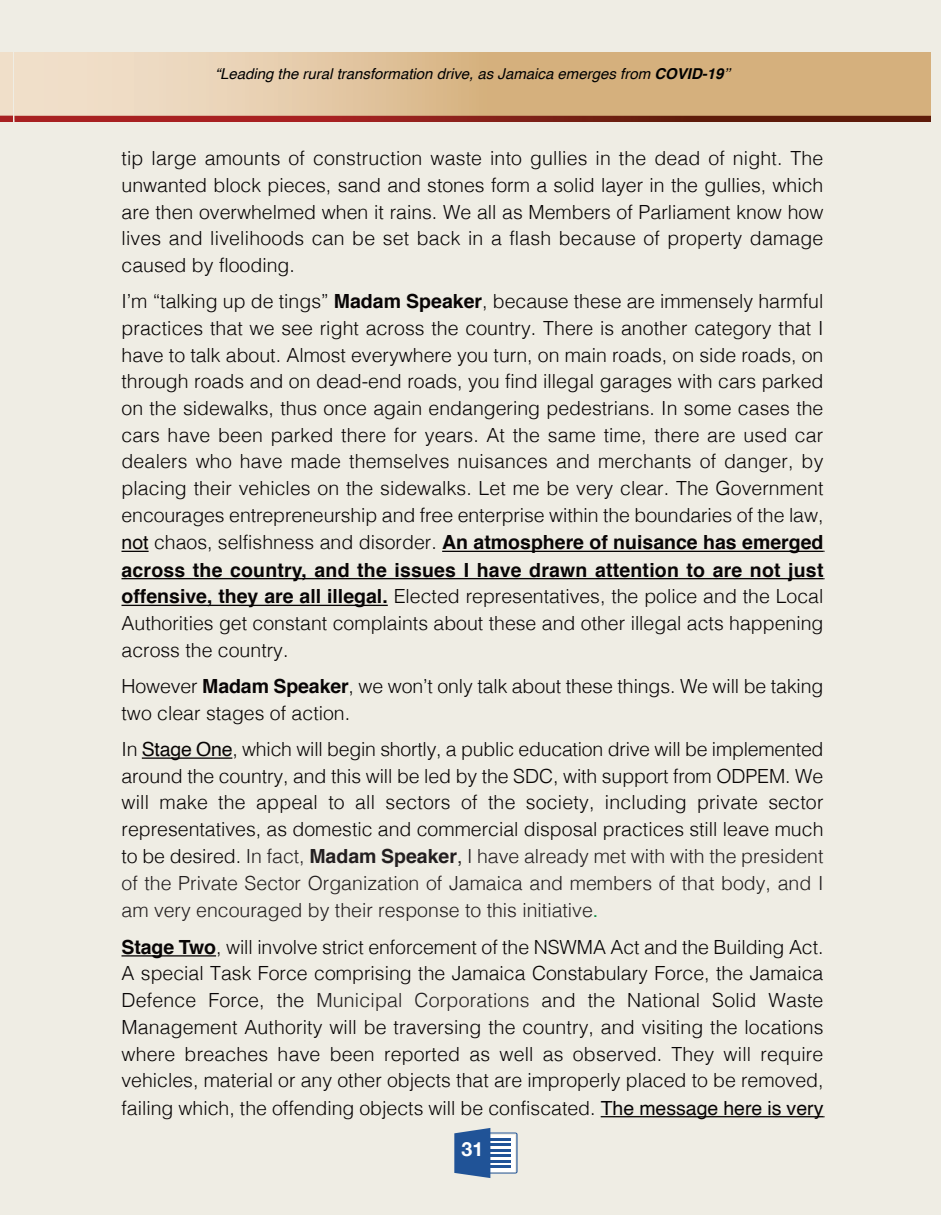
<style>
.page{position:relative;width:945px;height:1215px;background:#fff}
.page>*{position:absolute;margin:0;border:0;box-sizing:border-box;transform-origin:0 0}
.t1{font:300 19.5px/26.8px "Helvetica";color:#080505;text-align:justify}
.t2{font:700 19.5px "Helvetica Neue";color:#fff}
.t3{font:italic 15px "Helvetica";color:#000}
.s1{font-weight:700}
.s2{font-weight:400}
.s3{color:#231f20}
.s4{font-weight:700;color:#231f20}
.s5{font-weight:400;color:#231f20}
.s6{font-weight:400;color:#0d9344}
</style>
<div class="page">
<div style="left:0;top:0;width:941px;height:1215px;background:#efede4"></div>
<svg style="left:14px;top:52px;width:917px;height:64px"></svg>
<svg style="left:14px;top:116px;width:917px;height:6px"></svg>
<svg style="left:454px;top:1128px;width:64px;height:50px"></svg>
<div style="left:0;top:52px;width:13px;height:67px;background:#f0dfc9"></div>
<svg style="left:0;top:116px;width:13px;height:6px"></svg>
<svg style="left:122px;top:551px;width:27px;height:1px"></svg>
<hr style="left:442px;top:551px;width:382px;height:1px;background:#080505">
<hr style="left:122px;top:578px;width:702px;height:1px;background:#080505">
<hr style="left:122px;top:605px;width:266px;height:1px;background:#080505">
<hr style="left:142px;top:757px;width:90px;height:2px;background:#080505">
<hr style="left:122px;top:955px;width:94px;height:2px;background:#080505">
<hr style="left:601px;top:1116px;width:223px;height:1px;background:#080505">
<p class="t3" style="left:215px;top:68px;width:516px">“Leading the rural transformation drive, as Jamaica emerges from <span class="s1">COVID-19</span>’’</p>
<p class="t1" style="left:122px;top:147px;width:704px">tip large amounts of construction waste into gullies in the dead of night. The unwanted block pieces, sand and stones form a solid layer in the gullies, which are then overwhelmed when it rains. We all as Members of Parliament know how lives and livelihoods can be set back in a flash because of property damage caused by flooding.</p>
<p class="t1" style="left:122px;top:290px;width:704px">I’m “talking up de tings” <span class="s1">Madam Speaker</span>, because these are immensely harmful practices that we see right across the country. There is another category that I have to talk about. Almost everywhere you turn, on main roads, on side roads, on through roads and on dead-end roads, you find illegal garages with cars parked on the sidewalks, thus once again endangering pedestrians. In some cases the cars have been parked there for years. At the same time, there are used car dealers who have made themselves nuisances and merchants of danger, by placing their vehicles on the sidewalks. Let me be very clear. The Government encourages entrepreneurship and free enterprise within the boundaries of the law, <span class="s2">not</span> chaos, selfishness and disorder. <span class="s1">An atmosphere of nuisance has emerged across the country, and the issues I have drawn attention to are not just offensive, they are all illegal.</span> Elected representatives, the police and the Local Authorities get constant complaints about these and other illegal acts happening across the country.</p>
<p class="t1" style="left:122px;top:674px;width:704px">However <span class="s1">Madam Speaker</span>, we won’t only talk about these things. We will be taking two clear stages of action.</p>
<p class="t1" style="left:121px;top:737px;width:704px">In <span class="s2">Stage One</span>, which will begin shortly, a public education drive will be implemented around the country, and this will be led by the SDC, with support from ODPEM. We will make the appeal to all sectors of the society, including private sector representatives, as domestic and commercial disposal practices still leave much to be desired. <span class="s3">In fact,</span> <span class="s4">Madam Speaker</span><span class="s5">,</span> <span class="s3">I have already met with with the president of the Private Sector Organization of Jamaica and members of that body, and I am very encouraged by their response to this initiative</span><span class="s6">.</span></p>
<p class="t1" style="left:121px;top:935px;width:704px"><span class="s1">Stage Two</span>, will involve strict enforcement of the NSWMA Act and the Building Act.<br>A special Task Force comprising the Jamaica Constabulary Force, the Jamaica Defence Force, the <span class="s3">Municipal Corporations</span> and the National Solid Waste Management Authority will be traversing the country, and visiting the locations where breaches have been reported as well as observed. They will require vehicles, material or any other objects that are improperly placed to be removed, failing which, the offending objects will be confiscated. <span class="s2">The message here is very</span></p>
<p class="t2" style="left:462px;top:1137px;width:23px">31</p>
</div>
